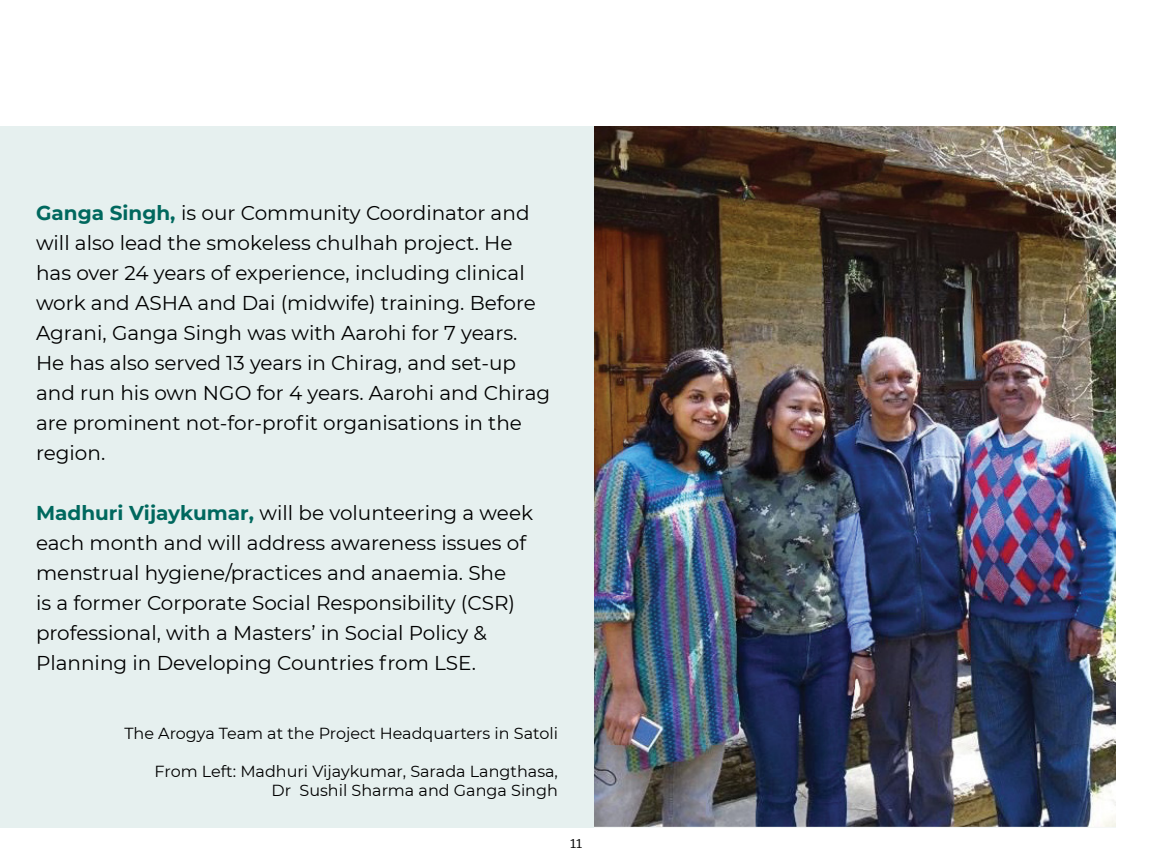
<style>
.page{position:relative;width:1152px;height:864px;background:#fff}
.page>*{position:absolute;margin:0;border:0;box-sizing:border-box;transform-origin:0 0}
.t1{font:20px/30px "Montserrat";color:#000}
.t2{font:16px/19.2px "Montserrat";color:#000;text-align:right}
.t3{font:300 14px "Merriweather";color:#000}
.s1{font-weight:700;color:#00685e}
</style>
<div class="page">
<div style="left:0;top:126px;width:594px;height:702px;background:#e6f0ef"></div>
<img style="left:594px;top:126px;width:522px;height:702px">
<p class="t1" style="left:36px;top:197px;width:516px"><span class="s1">Ganga Singh,</span> is our Community Coordinator and will also lead the smokeless chulhah project. He has over 24 years of experience, including clinical work and ASHA and Dai (midwife) training. Before Agrani, Ganga Singh was with Aarohi for 7 years.<br>He has also served 13 years in Chirag, and set-up and run his own NGO for 4 years. Aarohi and Chirag are prominent not-for-profit organisations in the region.</p>
<p class="t1" style="left:36px;top:497px;width:499px"><span class="s1">Madhuri Vijaykumar,</span> will be volunteering a week each month and will address awareness issues of menstrual hygiene/practices and anaemia. She<br>is a former Corporate Social Responsibility (CSR) professional, with a Masters’ in Social Policy &amp; Planning in Developing Countries from LSE.</p>
<p class="t2" style="left:124px;top:723px;width:435px">The Arogya Team at the Project Headquarters in Satoli</p>
<p class="t2" style="left:155px;top:761px;width:405px">From Left: Madhuri Vijaykumar, Sarada Langthasa,<br>Dr Sushil Sharma and Ganga Singh</p>
<p class="t3" style="left:570px;top:834px;width:13px">11</p>
</div>
